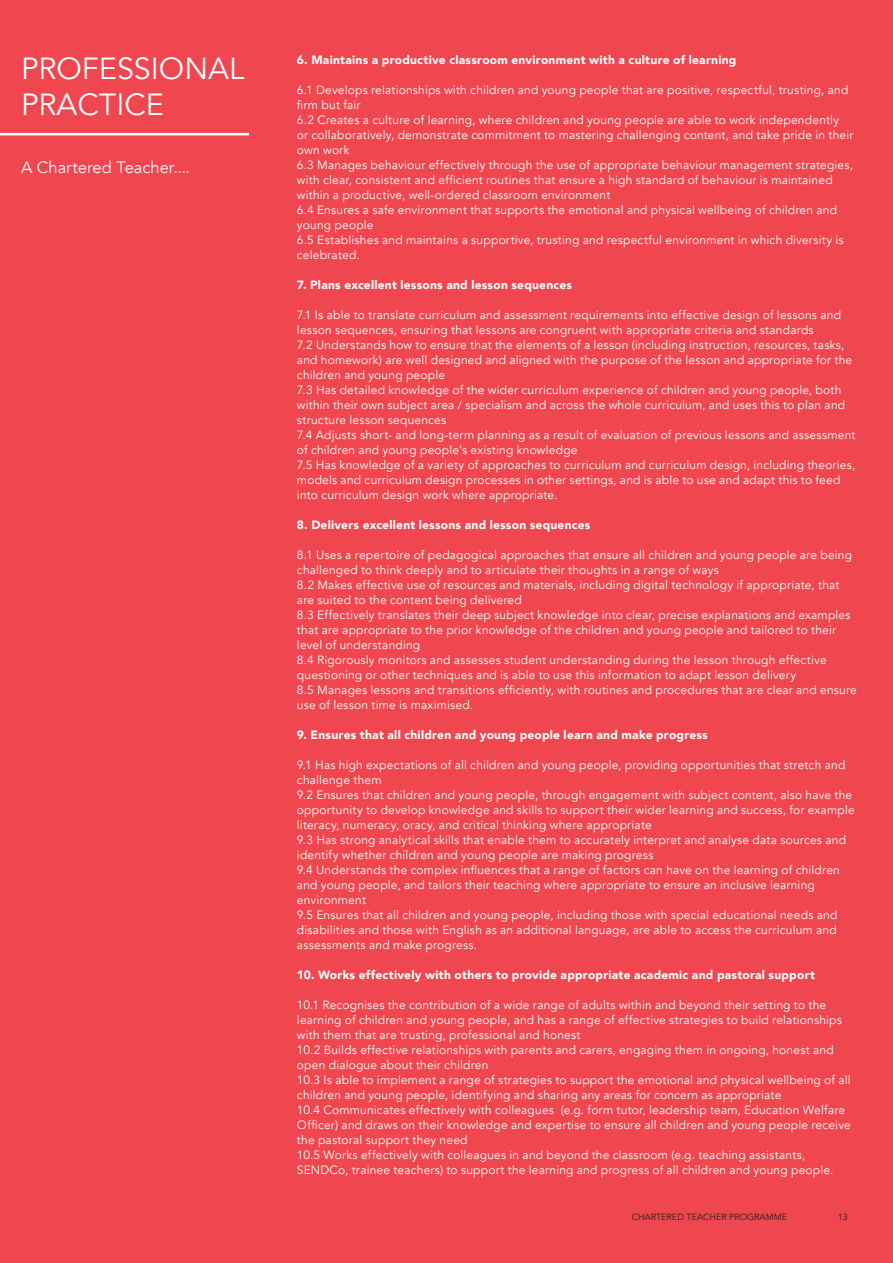
<style>
.page{position:relative;width:893px;height:1263px;background:#ef464f}
.page>*{position:absolute;margin:0;border:0;box-sizing:border-box;transform-origin:0 0}
.Texto_de_titular_-_T{font:30.45px "Avenir";color:#fff}
.Texto_independiente{font:16.5px "Avenir";color:#fff}
.Texto_independiente-2{font:12px/15px "Avenir";letter-spacing:.015em;color:#fff}
.Texto_independiente-3{font:900 12px "Avenir";letter-spacing:.02em;color:#fff}
.t1{font:9px "Avenir";color:#231f20}
</style>
<div class="page">
<hr style="left:0;top:133px;width:249px;height:2px;background:#fff">
<p class="Texto_de_titular_-_T" style="left:21px;top:50px;width:225px">PROFESSIONAL</p>
<p class="Texto_de_titular_-_T" style="left:21px;top:86px;width:145px">PRACTICE</p>
<p class="Texto_independiente" style="left:21px;top:157px;width:171px">A Chartered Teacher....</p>
<p class="Texto_independiente-3" style="left:297px;top:50px;width:441px">6. Maintains a productive classroom environment with a culture of learning</p>
<p class="Texto_independiente-2" style="left:297px;top:83px;width:553px">6.1 Develops relationships with children and young people that are positive, respectful, trusting, and firm but fair</p>
<p class="Texto_independiente-2" style="left:297px;top:113px;width:558px">6.2 Creates a culture of learning, where children and young people are able to work independently or collaboratively, demonstrate commitment to mastering challenging content, and take pride in their own work</p>
<p class="Texto_independiente-2" style="left:297px;top:158px;width:558px">6.3 Manages behaviour effectively through the use of appropriate behaviour management strategies, with clear, consistent and efficient routines that ensure a high standard of behaviour is maintained within a productive, well-ordered classroom environment</p>
<p class="Texto_independiente-2" style="left:297px;top:203px;width:542px">6.4 Ensures a safe environment that supports the emotional and physical wellbeing of children and young people</p>
<p class="Texto_independiente-2" style="left:297px;top:233px;width:548px">6.5 Establishes and maintains a supportive, trusting and respectful environment in which diversity is celebrated.</p>
<p class="Texto_independiente-3" style="left:297px;top:275px;width:276px">7. Plans excellent lessons and lesson sequences</p>
<p class="Texto_independiente-2" style="left:297px;top:308px;width:546px">7.1 Is able to translate curriculum and assessment requirements into effective design of lessons and lesson sequences, ensuring that lessons are congruent with appropriate criteria and standards</p>
<p class="Texto_independiente-2" style="left:297px;top:338px;width:557px">7.2 Understands how to ensure that the elements of a lesson (including instruction, resources, tasks, and homework) are well designed and aligned with the purpose of the lesson and appropriate for the children and young people</p>
<p class="Texto_independiente-2" style="left:297px;top:383px;width:550px">7.3 Has detailed knowledge of the wider curriculum experience of children and young people, both within their own subject area / specialism and across the whole curriculum, and uses this to plan and structure lesson sequences</p>
<p class="Texto_independiente-2" style="left:297px;top:428px;width:560px">7.4 Adjusts short- and long-term planning as a result of evaluation of previous lessons and assessment of children and young people’s existing knowledge</p>
<p class="Texto_independiente-2" style="left:297px;top:458px;width:560px">7.5 Has knowledge of a variety of approaches to curriculum and curriculum design, including theories, models and curriculum design processes in other settings, and is able to use and adapt this to feed into curriculum design work where appropriate.</p>
<p class="Texto_independiente-3" style="left:297px;top:515px;width:295px">8. Delivers excellent lessons and lesson sequences</p>
<p class="Texto_independiente-2" style="left:297px;top:548px;width:557px">8.1 Uses a repertoire of pedagogical approaches that ensure all children and young people are being challenged to think deeply and to articulate their thoughts in a range of ways</p>
<p class="Texto_independiente-2" style="left:297px;top:578px;width:544px">8.2 Makes effective use of resources and materials, including digital technology if appropriate, that are suited to the content being delivered</p>
<p class="Texto_independiente-2" style="left:297px;top:608px;width:555px">8.3 Effectively translates their deep subject knowledge into clear, precise explanations and examples that are appropriate to the prior knowledge of the children and young people and tailored to their level of understanding</p>
<p class="Texto_independiente-2" style="left:297px;top:653px;width:531px">8.4 Rigorously monitors and assesses student understanding during the lesson through effective questioning or other techniques and is able to use this information to adapt lesson delivery</p>
<p class="Texto_independiente-2" style="left:297px;top:683px;width:561px">8.5 Manages lessons and transitions efficiently, with routines and procedures that are clear and ensure use of lesson time is maximised.</p>
<p class="Texto_independiente-3" style="left:297px;top:725px;width:412px">9. Ensures that all children and young people learn and make progress</p>
<p class="Texto_independiente-2" style="left:297px;top:758px;width:550px">9.1 Has high expectations of all children and young people, providing opportunities that stretch and challenge them</p>
<p class="Texto_independiente-2" style="left:297px;top:788px;width:559px">9.2 Ensures that children and young people, through engagement with subject content, also have the opportunity to develop knowledge and skills to support their wider learning and success, for example literacy, numeracy, oracy, and critical thinking where appropriate</p>
<p class="Texto_independiente-2" style="left:297px;top:833px;width:550px">9.3 Has strong analytical skills that enable them to accurately interpret and analyse data sources and identify whether children and young people are making progress</p>
<p class="Texto_independiente-2" style="left:297px;top:863px;width:544px">9.4 Understands the complex influences that a range of factors can have on the learning of children and young people, and tailors their teaching where appropriate to ensure an inclusive learning environment</p>
<p class="Texto_independiente-2" style="left:297px;top:908px;width:542px;text-align:justify">9.5 Ensures that all children and young people, including those with special educational needs and disabilities and those with English as an additional language, are able to access the curriculum and assessments and make progress.</p>
<p class="Texto_independiente-3" style="left:297px;top:965px;width:519px">10. Works effectively with others to provide appropriate academic and pastoral support</p>
<p class="Texto_independiente-2" style="left:297px;top:998px;width:546px">10.1 Recognises the contribution of a wide range of adults within and beyond their setting to the learning of children and young people, and has a range of effective strategies to build relationships with them that are trusting, professional and honest</p>
<p class="Texto_independiente-2" style="left:297px;top:1043px;width:538px">10.2 Builds effective relationships with parents and carers, engaging them in ongoing, honest and open dialogue about their children</p>
<p class="Texto_independiente-2" style="left:297px;top:1073px;width:555px">10.3 Is able to implement a range of strategies to support the emotional and physical wellbeing of all children and young people, identifying and sharing any areas for concern as appropriate</p>
<p class="Texto_independiente-2" style="left:297px;top:1103px;width:555px">10.4 Communicates effectively with colleagues (e.g. form tutor, leadership team, Education Welfare<br>Officer) and draws on their knowledge and expertise to ensure all children and young people receive the pastoral support they need</p>
<p class="Texto_independiente-2" style="left:297px;top:1148px;width:538px">10.5 Works effectively with colleagues in and beyond the classroom (e.g. teaching assistants,<br>SENDCo, trainee teachers) to support the learning and progress of all children and young people.</p>
<p class="t1" style="left:632px;top:1211px;width:157px">CHARTERED TEACHER PROGRAMME</p>
<p class="t1" style="left:838px;top:1211px;width:12px">13</p>
</div>
